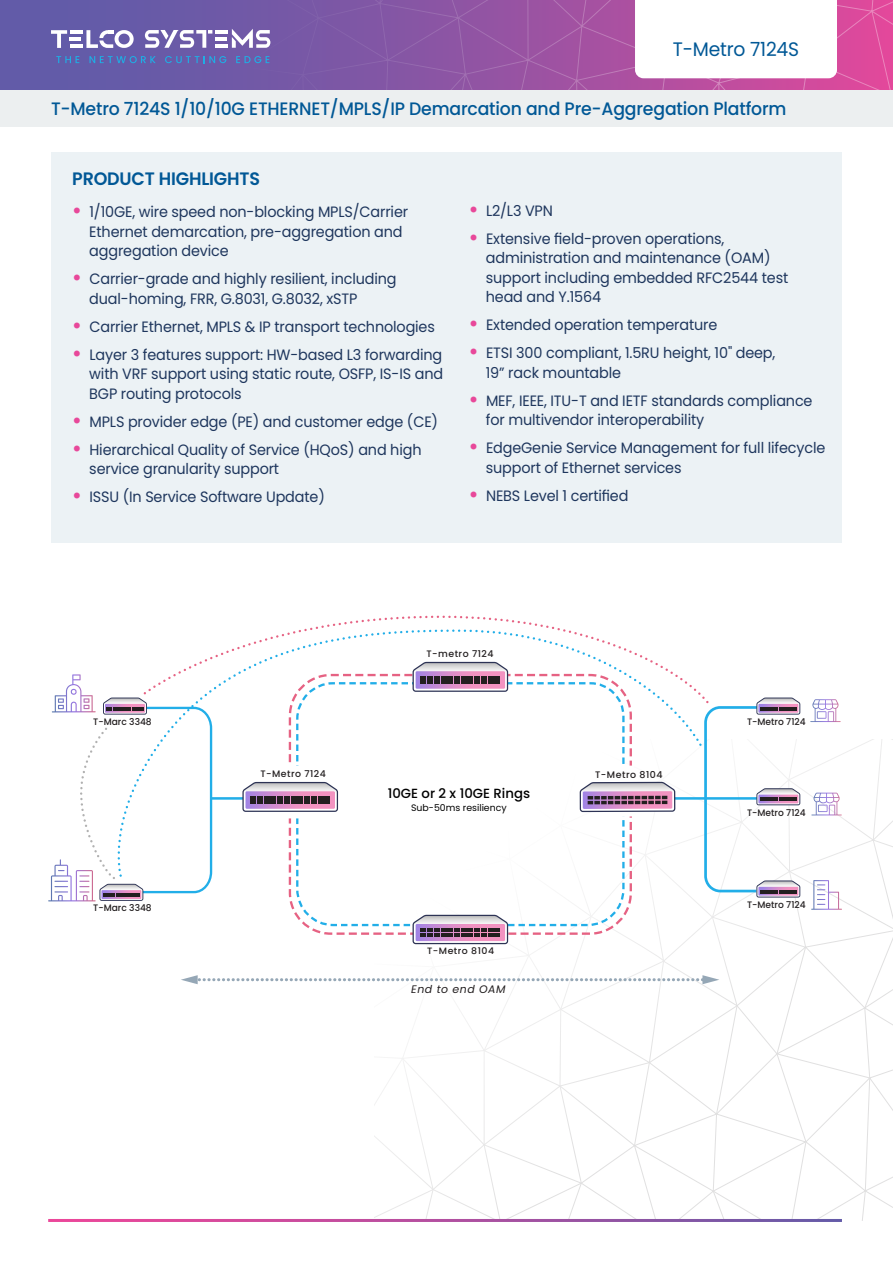
<style>
.page{position:relative;width:893px;height:1263px;background:#fff}
.page>*{position:absolute;margin:0;border:0;box-sizing:border-box;transform-origin:0 0}
.t1{font:19.5px "Poppins";letter-spacing:-.01em;color:#015896;scale:.96 1}
.t2{font:500 18px "Poppins";letter-spacing:-.01em;color:#015896;scale:.96 1}
.t3{font:600 18px "Poppins";letter-spacing:-.01em;color:#015896}
.t4{font:700 16.5px "Poppins";letter-spacing:.01em;color:#015896}
.t5{font:15px/19.5px "Poppins";letter-spacing:-.01em;color:#1e365d;scale:.96 1}
.t6{font:500 13.2px "Poppins";color:#000}
.t7{font:italic 10.95px "Poppins";letter-spacing:.05em;color:#231f20}
.t8{font:500 9.45px "Poppins";color:#231f20}
.t9{font:500 9.45px "Poppins";letter-spacing:.05em;color:#231f20}
.t10{font:500 9.45px "Poppins";letter-spacing:.045em;color:#231f20}
.t11{font:9.3px "Poppins";color:#000}
.t12{font:500 9.15px "Poppins";letter-spacing:.05em;color:#231f20}
.s1{font-weight:400}
.s2{font-weight:700;font-size:19.5px;color:#e8489a}
</style>
<div class="page">
<svg style="left:220px;top:85px;width:673px;height:5px;background:#a252a2"></svg>
<svg style="left:842px;top:748px;width:13px;height:457px"></svg>
<svg style="left:855px;top:740px;width:38px;height:480px"></svg>
<div style="left:0;top:0;width:893px;height:85px;background:#645ba8"></div>
<svg style="left:222px;top:0;width:671px;height:85px;background:#9754a3"></svg>
<svg style="left:56px;top:56px;width:23px;height:7px"></svg>
<svg style="left:89px;top:56px;width:67px;height:7px"></svg>
<svg style="left:165px;top:56px;width:61px;height:7px"></svg>
<svg style="left:236px;top:56px;width:33px;height:7px"></svg>
<svg style="left:232px;top:29px;width:38px;height:19px"></svg>
<svg style="left:51px;top:30px;width:16px;height:18px"></svg>
<svg style="left:145px;top:30px;width:67px;height:18px"></svg>
<hr style="left:70px;top:30px;width:13px;height:4px;background:#fff">
<hr style="left:70px;top:37px;width:11px;height:4px;background:#fff">
<hr style="left:70px;top:44px;width:13px;height:4px;background:#fff">
<hr style="left:215px;top:30px;width:13px;height:4px;background:#fff">
<hr style="left:215px;top:37px;width:11px;height:4px;background:#fff">
<hr style="left:215px;top:44px;width:13px;height:4px;background:#fff">
<svg style="left:86px;top:30px;width:48px;height:18px"></svg>
<div style="left:0;top:90px;width:893px;height:36px;background:#eceff0"></div>
<svg style="left:316px;top:615px;width:238px;height:12px"></svg>
<svg style="left:200px;top:627px;width:453px;height:35px"></svg>
<svg style="left:48px;top:662px;width:794px;height:558px"></svg>
<div style="left:51px;top:152px;width:791px;height:391px;background:#ecf2f5"></div>
<div style="left:635px;top:0;width:202px;height:78px;background:#fff"></div>
<p class="t1" style="left:673px;top:38px;width:133px">T-Metro 7124S</p>
<p class="t4" style="left:650px;top:48px;width:174px">t-metro 8104 <span class="s1">DS-v14</span></p>
<p class="t2" style="left:51px;top:98px;width:768px">T-Metro 7124S 1/10/10G ETHERNET/MPLS/IP Demarcation and Pre-Aggregation Platform</p>
<p class="t3" style="left:72px;top:168px;width:189px">PRODUCT HIGHLIGHTS</p>
<p class="t5" style="left:89px;top:202px;width:334px;text-indent:-17px"><span class="s2">•</span> 1/10GE, wire speed non-blocking MPLS/Carrier<br>Ethernet demarcation, pre-aggregation and aggregation device</p>
<p class="t5" style="left:89px;top:269px;width:322px;text-indent:-17px"><span class="s2">•</span> Carrier-grade and highly resilient, including dual-homing, FRR, G.8031, G.8032, xSTP</p>
<p class="t5" style="left:72px;top:317px;width:379px"><span class="s2">•</span> Carrier Ethernet, MPLS &amp; IP transport technologies</p>
<p class="t5" style="left:89px;top:345px;width:370px;text-align:justify;text-indent:-17px"><span class="s2">•</span> Layer 3 features support: HW-based L3 forwarding with VRF support using static route, OSFP, IS-IS and BGP routing protocols</p>
<p class="t5" style="left:72px;top:412px;width:383px"><span class="s2">•</span> MPLS provider edge (PE) and customer edge (CE)</p>
<p class="t5" style="left:89px;top:440px;width:348px;text-indent:-17px"><span class="s2">•</span> Hierarchical Quality of Service (HQoS) and high service granularity support</p>
<p class="t5" style="left:72px;top:487px;width:265px"><span class="s2">•</span> ISSU (In Service Software Update)</p>
<p class="t5" style="left:469px;top:201px;width:89px"><span class="s2">•</span> L2/L3 VPN</p>
<p class="t5" style="left:486px;top:229px;width:317px;text-indent:-17px"><span class="s2">•</span> Extensive field-proven operations, administration and maintenance (OAM) support including embedded RFC2544 test head and Y.1564</p>
<p class="t5" style="left:469px;top:315px;width:260px"><span class="s2">•</span> Extended operation temperature</p>
<p class="t5" style="left:486px;top:343px;width:303px;text-indent:-17px"><span class="s2">•</span> ETSI 300 compliant, 1.5RU height, 10" deep,<br>19” rack mountable</p>
<p class="t5" style="left:486px;top:391px;width:342px;text-indent:-17px"><span class="s2">•</span> MEF, IEEE, ITU-T and IETF standards compliance for multivendor interoperability</p>
<p class="t5" style="left:486px;top:438px;width:355px;text-indent:-17px"><span class="s2">•</span> EdgeGenie Service Management for full lifecycle support of Ethernet services</p>
<p class="t5" style="left:469px;top:486px;width:168px"><span class="s2">•</span> NEBS Level 1 certified</p>
<p class="t8" style="left:93px;top:716px;width:60px">T-Marc 3348</p>
<p class="t8" style="left:93px;top:902px;width:60px">T-Marc 3348</p>
<p class="t9" style="left:426px;top:648px;width:68px">T-metro 7124</p>
<p class="t9" style="left:260px;top:768px;width:67px">T-Metro 7124</p>
<p class="t10" style="left:595px;top:769px;width:69px">T-Metro 8104</p>
<p class="t6" style="left:388px;top:786px;width:144px">10GE or 2 x 10GE Rings</p>
<p class="t11" style="left:411px;top:802px;width:97px">Sub-50ms resiliency</p>
<p class="t12" style="left:427px;top:945px;width:68px">T-Metro 8104</p>
<p class="t7" style="left:411px;top:983px;width:96px">End to end OAM</p>
<p class="t8" style="left:747px;top:716px;width:60px">T-Metro 7124</p>
<p class="t8" style="left:747px;top:807px;width:60px">T-Metro 7124</p>
<p class="t8" style="left:747px;top:899px;width:60px">T-Metro 7124</p>
</div>
